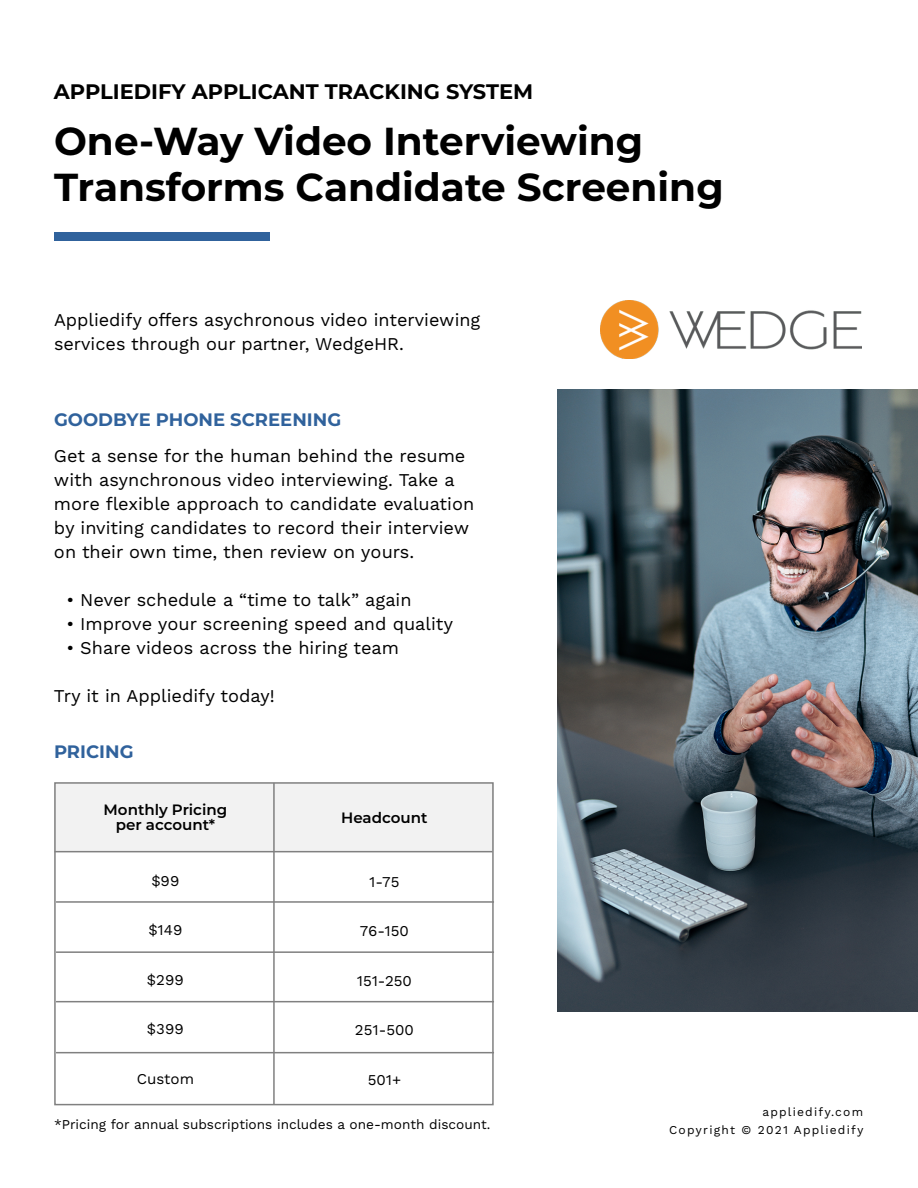
<style>
.page{position:relative;width:918px;height:1188px;background:#fff}
.page>*{position:absolute;margin:0;border:0;box-sizing:border-box;transform-origin:0 0}
.t1{font:700 39px/46.8px "Montserrat";color:#000}
.t2{font:700 21px "Montserrat";color:#000}
.t3{font:18px/24px "Work Sans";color:#000}
.t4{font:700 18px "Montserrat";color:#30629c}
.t5{font:15px "Work Sans";color:#000}
.t6{font:600 15px/15px "Montserrat";color:#000;text-align:center}
.t7{font:13.5px "Work Sans";color:#000}
.t8{font:12px/18px "Work Sans";letter-spacing:.1em;color:#000;text-align:right}
</style>
<div class="page">
<div style="left:54px;top:232px;width:216px;height:9px;background:#30629c"></div>
<div style="left:54px;top:784px;width:440px;height:67px;background:#f2f2f2"></div>
<div style="left:54px;top:782px;width:440px;height:323px;border:2px solid #808080"></div>
<hr style="left:273px;top:783px;width:2px;height:322px;background:#808080">
<hr style="left:56px;top:901px;width:438px;height:2px;background:#808080">
<hr style="left:56px;top:951px;width:438px;height:2px;background:#808080">
<hr style="left:56px;top:1001px;width:438px;height:1px;background:#808080">
<hr style="left:56px;top:1052px;width:438px;height:1px;background:#808080">
<hr style="left:55px;top:851px;width:438px;height:1px;background:#808080">
<img style="left:557px;top:389px;width:360px;height:623px">
<img style="left:601px;top:300px;width:261px;height:58px">
<p class="t2" style="left:54px;top:76px;width:481px">APPLIEDIFY APPLICANT TRACKING SYSTEM</p>
<h1 class="t1" style="left:54px;top:115px;width:671px">One-Way Video Interviewing<br>Transforms Candidate Screening</h1>
<p class="t3" style="left:54px;top:309px;width:428px">Appliedify offers asychronous video interviewing services through our partner, WedgeHR.</p>
<p class="t4" style="left:54px;top:406px;width:289px">GOODBYE PHONE SCREENING</p>
<p class="t3" style="left:54px;top:445px;width:422px">Get a sense for the human behind the resume with asynchronous video interviewing. Take a more flexible approach to candidate evaluation by inviting candidates to record their interview on their own time, then review on yours.</p>
<p class="t3" style="left:66px;top:589px;width:347px">• Never schedule a “time to talk” again</p>
<p class="t3" style="left:66px;top:613px;width:388px">• Improve your screening speed and quality</p>
<p class="t3" style="left:66px;top:637px;width:334px">• Share videos across the hiring team</p>
<p class="t3" style="left:54px;top:685px;width:222px">Try it in Appliedify today!</p>
<p class="t4" style="left:54px;top:739px;width:81px">PRICING</p>
<p class="t6" style="left:104px;top:802px;width:125px">Monthly Pricing per account*</p>
<p class="t6" style="left:341px;top:809px;width:88px">Headcount</p>
<p class="t5" style="left:151px;top:872px;width:30px">$99</p>
<p class="t5" style="left:148px;top:921px;width:36px">$149</p>
<p class="t5" style="left:147px;top:971px;width:38px">$299</p>
<p class="t5" style="left:147px;top:1020px;width:38px">$399</p>
<p class="t5" style="left:137px;top:1070px;width:59px">Custom</p>
<p class="t5" style="left:369px;top:873px;width:32px">1-75</p>
<p class="t5" style="left:360px;top:922px;width:50px">76-150</p>
<p class="t5" style="left:357px;top:972px;width:57px">151-250</p>
<p class="t5" style="left:355px;top:1021px;width:60px">251-500</p>
<p class="t5" style="left:368px;top:1071px;width:35px">501+</p>
<p class="t7" style="left:54px;top:1117px;width:438px">*Pricing for annual subscriptions includes a one-month discount.</p>
<p class="t8" style="left:669px;top:1103px;width:196px">appliedify.com<br>Copyright © 2021 Appliedify</p>
</div>
